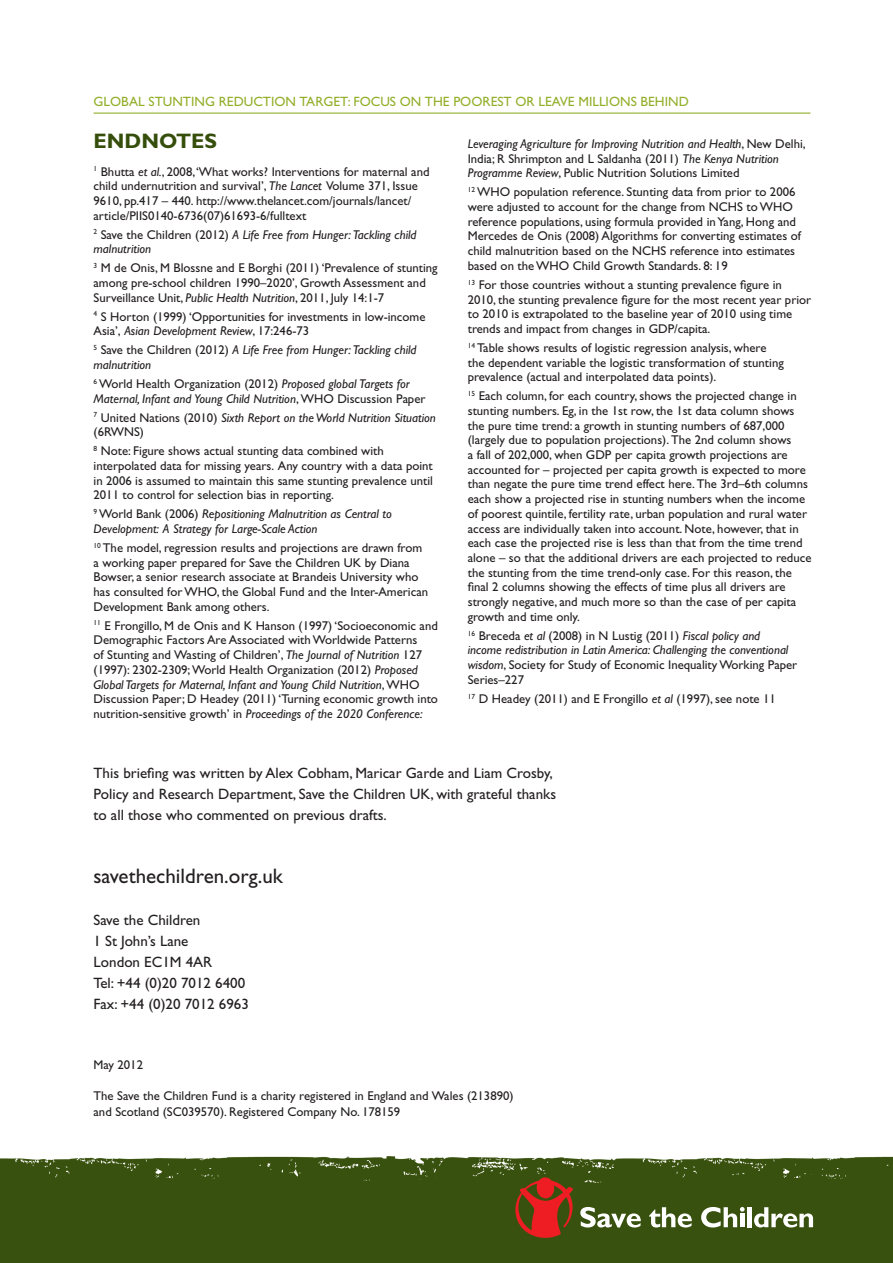
<style>
.page{position:relative;width:893px;height:1263px;background:#fff}
.page>*{position:absolute;margin:0;border:0;box-sizing:border-box;transform-origin:0 0}
.t1{font:21px "Gill Sans";color:#231f20}
.A_head{font:700 21px "Gill Sans";color:#364e0b}
.Figure_key{font:15px/21px "Gill Sans";color:#231f20}
.Running_head{font:13.5px "Gill Sans";color:#92af2a}
.Endnotes_text{font:12.75px/14.7px "Gill Sans";color:#231f20}
.Endnotes_text-2{font:italic 12.75px/14.7px "Gill Sans";color:#231f20}
.s1{font-style:italic}
.s2{font-style:normal}
</style>
<div class="page">
<div style="left:0;top:1156px;width:893px;height:107px;background:#39510e"></div>
<hr style="left:94px;top:113px;width:716px;height:1px;background:#92af2a">
<svg style="left:649px;top:1207px;width:43px;height:20px"></svg>
<svg style="left:701px;top:1207px;width:44px;height:20px"></svg>
<div style="left:747px;top:1207px;width:5px;height:20px;background:#fff"></div>
<svg style="left:754px;top:1207px;width:59px;height:20px"></svg>
<svg style="left:515px;top:1177px;width:126px;height:62px;background:#705123"></svg>
<p class="Running_head" style="left:94px;top:94px;width:597px">GLOBAL STUNTING REDUCTION TARGET: FOCUS ON THE POOREST OR LEAVE MILLIONS BEHIND</p>
<p class="A_head" style="left:94px;top:129px;width:125px">ENDNOTES</p>
<p class="Endnotes_text" style="left:94px;top:164px;width:338px"><sup>1</sup> Bhutta <span class="s1">et al.</span>, 2008, ‘What works? Interventions for maternal and child undernutrition and survival’, <span class="s1">The Lancet</span> Volume 371, Issue 9610, pp.417 – 440. http://www.thelancet.com/journals/lancet/ article/PIIS0140-6736(07)61693-6/fulltext</p>
<p class="Endnotes_text-2" style="left:94px;top:227px;width:324px"><sup>2</sup> <span class="s2">Save the Children (2012)</span> A Life Free from Hunger: Tackling child malnutrition</p>
<p class="Endnotes_text" style="left:94px;top:261px;width:346px"><sup>3</sup> M de Onis, M Blossne and E Borghi (2011) ‘Prevalence of stunting among pre-school children 1990–2020’, Growth Assessment and<br>Surveillance Unit, <span class="s1">Public Health Nutrition</span>, 2011, July 14:1-7</p>
<p class="Endnotes_text" style="left:94px;top:309px;width:333px"><sup>4</sup> S Horton (1999) ‘Opportunities for investments in low-income<br>Asia’, <span class="s1">Asian Development Review</span>, 17:246-73</p>
<p class="Endnotes_text-2" style="left:94px;top:343px;width:324px"><sup>5</sup> <span class="s2">Save the Children (2012)</span> A Life Free from Hunger: Tackling child malnutrition</p>
<p class="Endnotes_text-2" style="left:94px;top:376px;width:333px"><sup>6</sup> <span class="s2">World Health Organization (2012)</span> Proposed global Targets for<br>Maternal, Infant and Young Child Nutrition<span class="s2">, WHO Discussion Paper</span></p>
<p class="Endnotes_text-2" style="left:94px;top:410px;width:344px"><sup>7</sup> <span class="s2">United Nations (2010)</span> Sixth Report on the World Nutrition Situation <span class="s2">(6RWNS)</span></p>
<p class="Endnotes_text" style="left:94px;top:443px;width:341px"><sup>8</sup> Note: Figure shows actual stunting data combined with interpolated data for missing years. Any country with a data point in 2006 is assumed to maintain this same stunting prevalence until 2011 to control for selection bias in reporting.</p>
<p class="Endnotes_text-2" style="left:94px;top:507px;width:300px"><sup>9</sup> <span class="s2">World Bank (2006)</span> Repositioning Malnutrition as Central to<br>Development: A Strategy for Large-Scale Action</p>
<p class="Endnotes_text" style="left:94px;top:540px;width:336px"><sup>10</sup> The model, regression results and projections are drawn from a working paper prepared for Save the Children UK by Diana Bowser, a senior research associate at Brandeis University who has consulted for WHO, the Global Fund and the Inter-American Development Bank among others.</p>
<p class="Endnotes_text" style="left:94px;top:618px;width:346px"><sup>11</sup> E Frongillo, M de Onis and K Hanson (1997) ‘Socioeconomic and Demographic Factors Are Associated with Worldwide Patterns<br>of Stunting and Wasting of Children’, <span class="s1">The Journal of Nutrition</span> 127 (1997): 2302-2309; World Health Organization (2012) <span class="s1">Proposed Global Targets for Maternal, Infant and Young Child Nutrition</span>, WHO Discussion Paper; D Headey (2011) ‘Turning economic growth into nutrition-sensitive growth’ in <span class="s1">Proceedings of the 2020 Conference:</span></p>
<p class="Endnotes_text-2" style="left:468px;top:136px;width:339px">Leveraging Agriculture for Improving Nutrition and Health<span class="s2">, New Delhi,<br>India; R Shrimpton and L Saldanha (2011)</span> The Kenya Nutrition<br>Programme Review<span class="s2">, Public Nutrition Solutions Limited</span></p>
<p class="Endnotes_text" style="left:468px;top:185px;width:335px"><sup>12</sup> WHO population reference. Stunting data from prior to 2006 were adjusted to account for the change from NCHS to WHO reference populations, using formula provided in Yang, Hong and Mercedes de Onis (2008) Algorithms for converting estimates of child malnutrition based on the NCHS reference into estimates based on the WHO Child Growth Standards. 8: 19</p>
<p class="Endnotes_text" style="left:468px;top:277px;width:345px"><sup>13</sup> For those countries without a stunting prevalence figure in 2010, the stunting prevalence figure for the most recent year prior to 2010 is extrapolated to the baseline year of 2010 using time trends and impact from changes in GDP/capita.</p>
<p class="Endnotes_text" style="left:468px;top:340px;width:318px"><sup>14</sup> Table shows results of logistic regression analysis, where the dependent variable the logistic transformation of stunting prevalence (actual and interpolated data points).</p>
<p class="Endnotes_text" style="left:468px;top:389px;width:345px"><sup>15</sup> Each column, for each country, shows the projected change in stunting numbers. Eg, in the 1st row, the 1st data column shows the pure time trend: a growth in stunting numbers of 687,000 (largely due to population projections). The 2nd column shows<br>a fall of 202,000, when GDP per capita growth projections are accounted for – projected per capita growth is expected to more than negate the pure time trend effect here. The 3rd–6th columns each show a projected rise in stunting numbers when the income of poorest quintile, fertility rate, urban population and rural water access are individually taken into account. Note, however, that in each case the projected rise is less than that from the time trend alone – so that the additional drivers are each projected to reduce the stunting from the time trend-only case. For this reason, the final 2 columns showing the effects of time plus all drivers are strongly negative, and much more so than the case of per capita growth and time only.</p>
<p class="Endnotes_text" style="left:468px;top:628px;width:331px"><sup>16</sup> Breceda <span class="s1">et al</span> (2008) in N Lustig (2011) <span class="s1">Fiscal policy and income redistribution in Latin America: Challenging the conventional wisdom</span>, Society for Study of Economic Inequality Working Paper Series–227</p>
<p class="Endnotes_text" style="left:468px;top:691px;width:310px"><sup>17</sup> D Headey (2011) and E Frongillo <span class="s1">et al</span> (1997), see note 11</p>
<p class="Figure_key" style="left:94px;top:762px;width:464px">This briefing was written by Alex Cobham, Maricar Garde and Liam Crosby,<br>Policy and Research Department, Save the Children UK, with grateful thanks to all those who commented on previous drafts.</p>
<p class="t1" style="left:94px;top:864px;width:191px">savethechildren.org.uk</p>
<p class="Figure_key" style="left:94px;top:909px;width:108px">Save the Children</p>
<p class="Figure_key" style="left:94px;top:930px;width:96px">1 St John’s Lane</p>
<p class="Figure_key" style="left:94px;top:951px;width:120px">London EC1M 4AR</p>
<p class="Figure_key" style="left:94px;top:972px;width:153px">Tel: +44 (0)20 7012 6400</p>
<p class="Figure_key" style="left:94px;top:993px;width:157px">Fax: +44 (0)20 7012 6963</p>
<p class="Endnotes_text" style="left:94px;top:1057px;width:51px">May 2012</p>
<p class="Endnotes_text" style="left:94px;top:1088px;width:422px;line-height:15.8px">The Save the Children Fund is a charity registered in England and Wales (213890) and Scotland (SC039570). Registered Company No. 178159</p>
</div>
